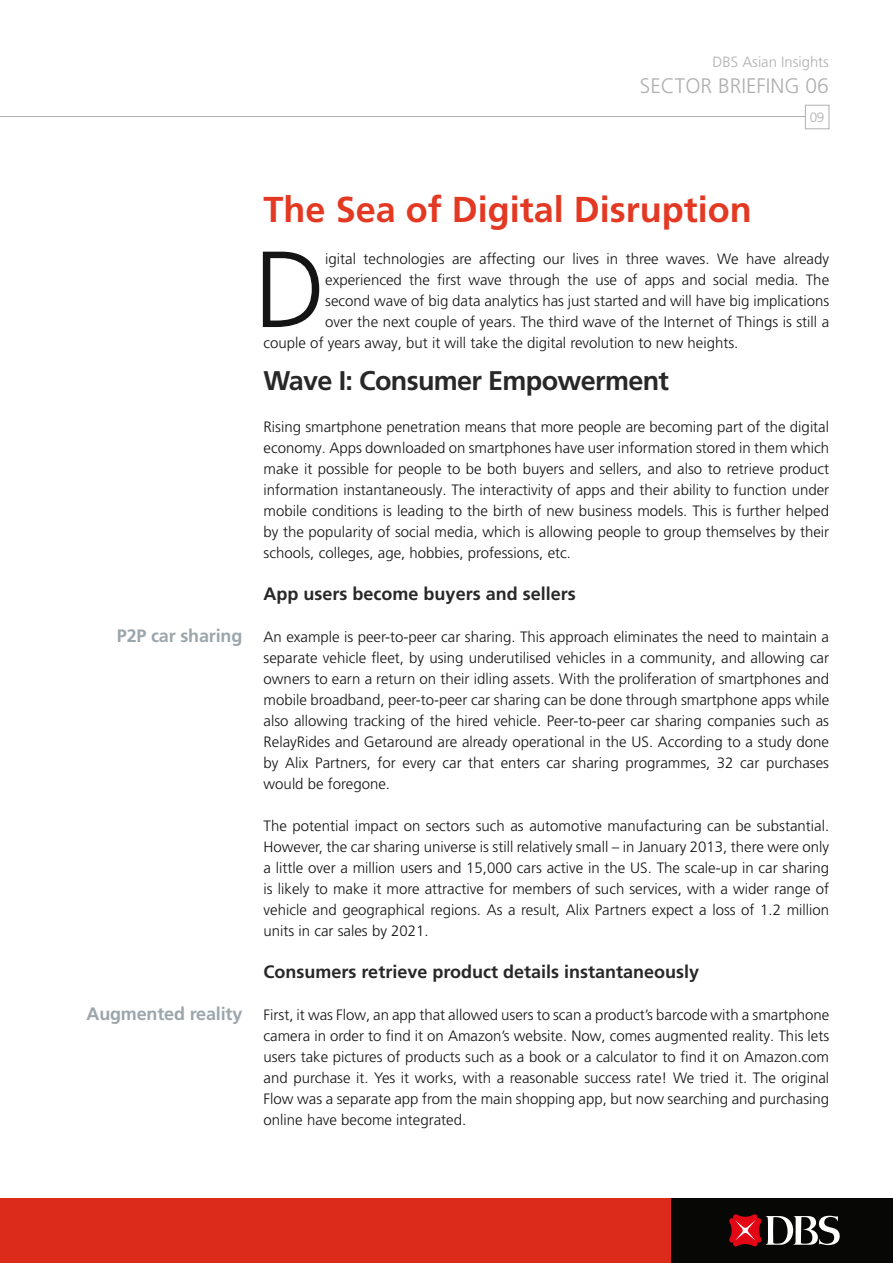
<style>
.page{position:relative;width:893px;height:1263px;background:#fff}
.page>*{position:absolute;margin:0;border:0;box-sizing:border-box;transform-origin:0 0}
.t1{font:300 108px "Frutiger LT Pro";color:#131413}
.t2{font:700 36px "Frutiger LT Pro";color:#e33923}
.t3{font:700 27px "Frutiger LT Pro";letter-spacing:-.025em;color:#282828}
.t4{font:300 21px "Frutiger LT Pro";color:#afafb0}
.t5{font:700 18px "Frutiger LT Pro";color:#282828}
.t6{font:700 18px "Frutiger LT Pro";letter-spacing:-.01em;color:#9ba6ac}
.t7{font:300 15px/21px "Frutiger LT Pro";color:#131413;text-align:justify}
.t8{font:300 14.85px "Frutiger LT Pro";color:#afafb0}
.t9{font:300 13.5px "Frutiger LT Pro";color:#afafb0}
</style>
<div class="page">
<div style="left:0;top:1198px;width:893px;height:65px;background:#dc2a1b"></div>
<div style="left:672px;top:1198px;width:221px;height:65px;background:#070706"></div>
<svg style="left:729px;top:1214px;width:111px;height:33px"></svg>
<hr style="left:0;top:117px;width:808px;height:1px;background:#afafb0">
<div style="left:805px;top:105px;width:24px;height:24px;background:#fff;border:1px solid #afafb0"></div>
<p class="t8" style="left:713px;top:53px;width:118px">DBS Asian Insights</p>
<h3 class="t4" style="left:640px;top:74px;width:191px">SECTOR BRIEFING 06</h3>
<p class="t9" style="left:810px;top:109px;width:16px">09</p>
<p class="t6" style="left:117px;top:625px;width:127px">P2P car sharing</p>
<p class="t6" style="left:87px;top:1003px;width:157px">Augmented reality</p>
<h2 class="t2" style="left:264px;top:188px;width:490px">The Sea of Digital Disruption</h2>
<p class="t7" style="left:325px;top:248px;width:505px">igital technologies are affecting our lives in three waves. We have already</p>
<p class="t7" style="left:325px;top:269px;width:505px">experienced the first wave through the use of apps and social media. The</p>
<p class="t7" style="left:325px;top:290px;width:505px">second wave of big data analytics has just started and will have big implications</p>
<p class="t7" style="left:325px;top:311px;width:505px">over the next couple of years. The third wave of the Internet of Things is still a</p>
<p class="t7" style="left:264px;top:332px;width:476px">couple of years away, but it will take the digital revolution to new heights.</p>
<h3 class="t3" style="left:264px;top:365px;width:407px">Wave I: Consumer Empowerment</h3>
<p class="t7" style="left:264px;top:416px;width:567px">Rising smartphone penetration means that more people are becoming part of the digital economy. Apps downloaded on smartphones have user information stored in them which make it possible for people to be both buyers and sellers, and also to retrieve product information instantaneously. The interactivity of apps and their ability to function under mobile conditions is leading to the birth of new business models. This is further helped by the popularity of social media, which is allowing people to group themselves by their schools, colleges, age, hobbies, professions, etc.</p>
<p class="t5" style="left:264px;top:583px;width:314px">App users become buyers and sellers</p>
<p class="t7" style="left:264px;top:626px;width:567px">An example is peer-to-peer car sharing. This approach eliminates the need to maintain a separate vehicle fleet, by using underutilised vehicles in a community, and allowing car owners to earn a return on their idling assets. With the proliferation of smartphones and mobile broadband, peer-to-peer car sharing can be done through smartphone apps while also allowing tracking of the hired vehicle. Peer-to-peer car sharing companies such as RelayRides and Getaround are already operational in the US. According to a study done by Alix Partners, for every car that enters car sharing programmes, 32 car purchases would be foregone.</p>
<p class="t7" style="left:264px;top:815px;width:567px">The potential impact on sectors such as automotive manufacturing can be substantial.<br>However, the car sharing universe is still relatively small – in January 2013, there were only a little over a million users and 15,000 cars active in the US. The scale-up in car sharing is likely to make it more attractive for members of such services, with a wider range of vehicle and geographical regions. As a result, Alix Partners expect a loss of 1.2 million units in car sales by 2021.</p>
<p class="t5" style="left:264px;top:961px;width:437px">Consumers retrieve product details instantaneously</p>
<p class="t7" style="left:264px;top:1004px;width:567px">First, it was Flow, an app that allowed users to scan a product’s barcode with a smartphone camera in order to find it on Amazon’s website. Now, comes augmented reality. This lets users take pictures of products such as a book or a calculator to find it on Amazon.com and purchase it. Yes it works, with a reasonable success rate! We tried it. The original Flow was a separate app from the main shopping app, but now searching and purchasing online have become integrated.</p>
<h1 class="t1" style="left:254px;top:227px;width:74px">D</h1>
</div>
